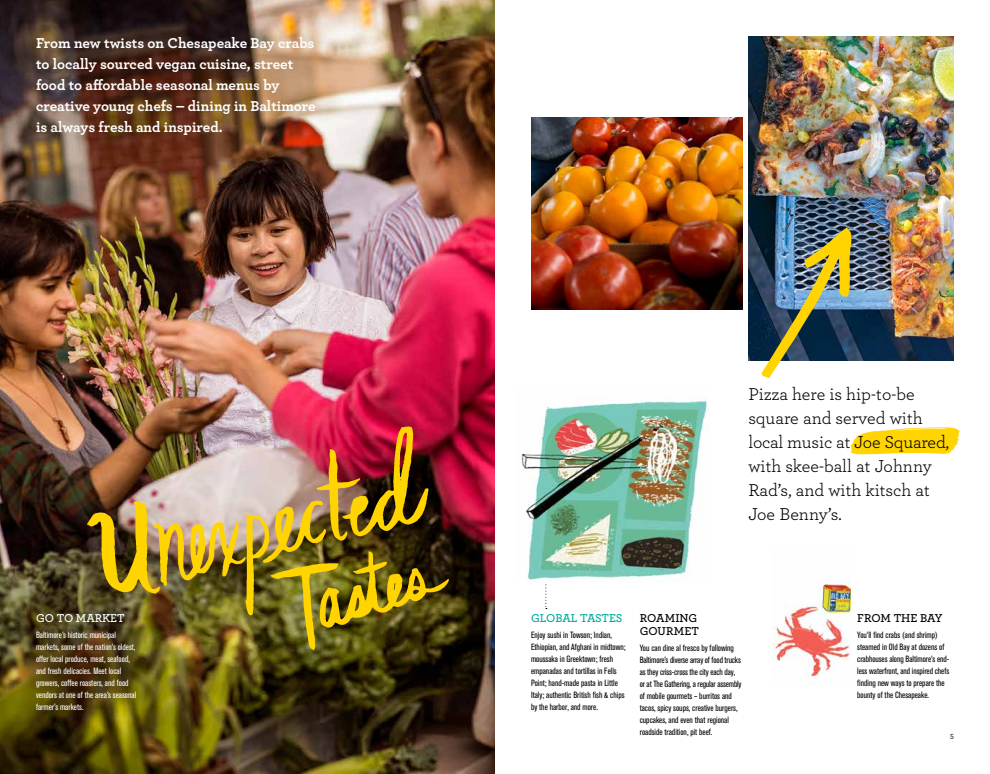
<style>
.page{position:relative;width:990px;height:774px;background:#fff}
.page>*{position:absolute;margin:0;border:0;box-sizing:border-box;transform-origin:0 0}
.t1{font:18px/24px "Archer";letter-spacing:-.005em;color:#000}
.t2{font:700 15px/21px "Archer";letter-spacing:-.005em;color:#fff}
.t3{font:600 12px/13px "Archer";color:#000}
.t4{font:600 12px "Archer";letter-spacing:-.015em;color:#00a99d}
.t5{font:600 12px "Archer";color:#fff}
.t6{font:condensed 9px/12px "Akzidenz Grotesk BQ";color:#000}
.t7{font:condensed 9px/12px "Akzidenz Grotesk BQ";color:#fff}
.t8{font:500 8px "Archer";color:#000}
</style>
<div class="page">
<img style="left:531px;top:117px;width:211px;height:192px">
<img style="left:748px;top:36px;width:206px;height:324px">
<img style="left:0;top:0;width:495px;height:774px">
<svg style="left:851px;top:427px;width:109px;height:28px"></svg>
<img style="left:772px;top:580px;width:79px;height:98px">
<svg style="left:545px;top:584px;width:2px;height:25px"></svg>
<img style="left:521px;top:400px;width:187px;height:182px">
<img style="left:762px;top:227px;width:89px;height:151px">
<img style="left:54px;top:413px;width:415px;height:307px">
<h2 class="t2" style="left:36px;top:32px;width:281px">From new twists on Chesapeake Bay crabs to locally sourced vegan cuisine, street food to affordable seasonal menus by creative young chefs – dining in Baltimore is always fresh and inspired.</h2>
<h3 class="t5" style="left:36px;top:609px;width:90px">GO TO MARKET</h3>
<p class="t7" style="left:36px;top:629px;width:102px">Baltimore’s historic municipal markets, some of the nation’s oldest, offer local produce, meat, seafood, and fresh delicacies. Meet local growers, coffee roasters, and food vendors at one of the area’s seasonal farmer’s markets.</p>
<h1 class="t1" style="left:748px;top:381px;width:202px">Pizza here is hip-to-be square and served with local music at Joe Squared, with skee-ball at Johnny<br>Rad’s, and with kitsch at<br>Joe Benny’s.</h1>
<h3 class="t4" style="left:531px;top:609px;width:93px">GLOBAL TASTES</h3>
<p class="t6" style="left:531px;top:629px;width:96px">Enjoy sushi in Towson; Indian,<br>Ethiopian, and Afghani in midtown; moussaka in Greektown; fresh empanadas and tortillas in Fells<br>Point; hand-made pasta in Little<br>Italy; authentic British fish &amp; chips by the harbor, and more.</p>
<h3 class="t3" style="left:640px;top:610px;width:61px">ROAMING<br>GOURMET</h3>
<p class="t6" style="left:640px;top:642px;width:103px">You can dine al fresco by following Baltimore’s diverse array of food trucks as they criss-cross the city each day, or at The Gathering, a regular assembly of mobile gourmets – burritos and tacos, spicy soups, creative burgers, cupcakes, and even that regional roadside tradition, pit beef.</p>
<h3 class="t3" style="left:857px;top:610px;width:87px">FROM THE BAY</h3>
<p class="t6" style="left:857px;top:629px;width:94px">You’ll find crabs (and shrimp) steamed in Old Bay at dozens of crabhouses along Baltimore’s end&shy;less waterfront, and inspired chefs finding new ways to prepare the bounty of the Chesapeake.</p>
<p class="t8" style="left:950px;top:730px;width:5px">5</p>
</div>
